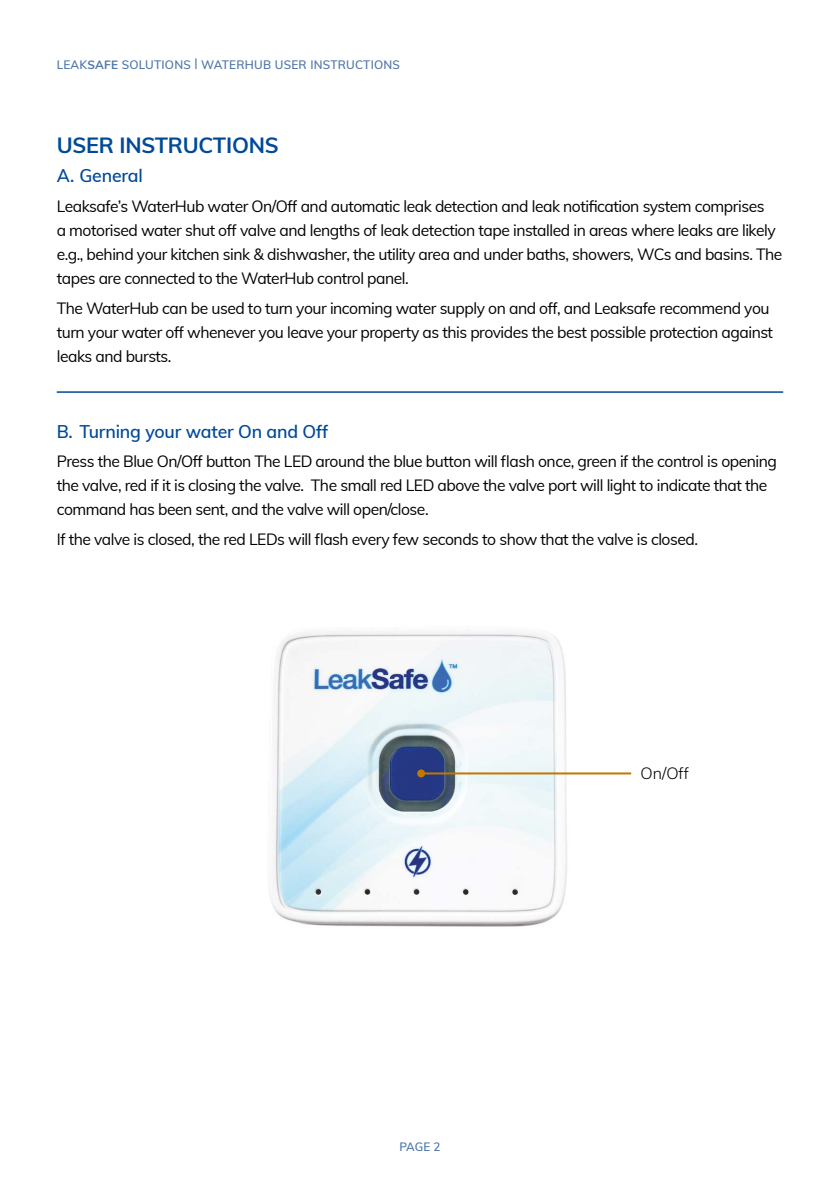
<style>
.page{position:relative;width:840px;height:1191px;background:#fff}
.page>*{position:absolute;margin:0;border:0;box-sizing:border-box;transform-origin:0 0}
.t1{font:700 22px "Muli";letter-spacing:-.01em;color:#004a98}
.t2{font:600 18px "Muli";letter-spacing:-.01em;color:#004a98}
.t3{font:16px/24px "Muli";letter-spacing:-.03em;color:#000}
.t4{font:300 16px "Muli";color:#000}
.t5{font:600 12px "Muli";letter-spacing:.02em;color:#4f77a9}
.t6{font:600 11.8px "Muli";color:#4f77a9}
.s1{font-weight:700}
</style>
<div class="page">
<hr style="left:57px;top:391px;width:725px;height:2px;background:#004a98">
<img style="left:269px;top:631px;width:342px;height:296px">
<hr style="left:421px;top:772px;width:209px;height:2px;background:#c27700">
<div style="left:417px;top:769px;width:8px;height:8px;background:#c27700;border-radius:50%"></div>
<p class="t5" style="left:57px;top:56px;width:344px">LEAK<span class="s1">SAFE</span> SOLUTIONS | WATERHUB USER INSTRUCTIONS</p>
<h1 class="t1" style="left:57px;top:129px;width:223px">USER INSTRUCTIONS</h1>
<p class="t2" style="left:57px;top:163px;width:87px">A. General</p>
<p class="t3" style="left:57px;top:193px;width:726px">Leaksafe’s WaterHub water On/Off and automatic leak detection and leak notification system comprises<br>a motorised water shut off valve and lengths of leak detection tape installed in areas where leaks are likely e.g., behind your kitchen sink &amp; dishwasher, the utility area and under baths, showers, WCs and basins. The tapes are connected to the WaterHub control panel.</p>
<p class="t3" style="left:57px;top:295px;width:717px">The WaterHub can be used to turn your incoming water supply on and off, and Leaksafe recommend you turn your water off whenever you leave your property as this provides the best possible protection against leaks and bursts.</p>
<p class="t2" style="left:57px;top:418px;width:273px">B. Turning your water On and Off</p>
<p class="t3" style="left:57px;top:449px;width:721px">Press the Blue On/Off button The LED around the blue button will flash once, green if the control is opening the valve, red if it is closing the valve. The small red LED above the valve port will light to indicate that the command has been sent, and the valve will open/close.</p>
<p class="t3" style="left:57px;top:526px;width:642px">If the valve is closed, the red LEDs will flash every few seconds to show that the valve is closed.</p>
<p class="t6" style="left:399px;top:1138px;width:43px">PAGE 2</p>
<p class="t4" style="left:640px;top:761px;width:50px">On/Off</p>
</div>
